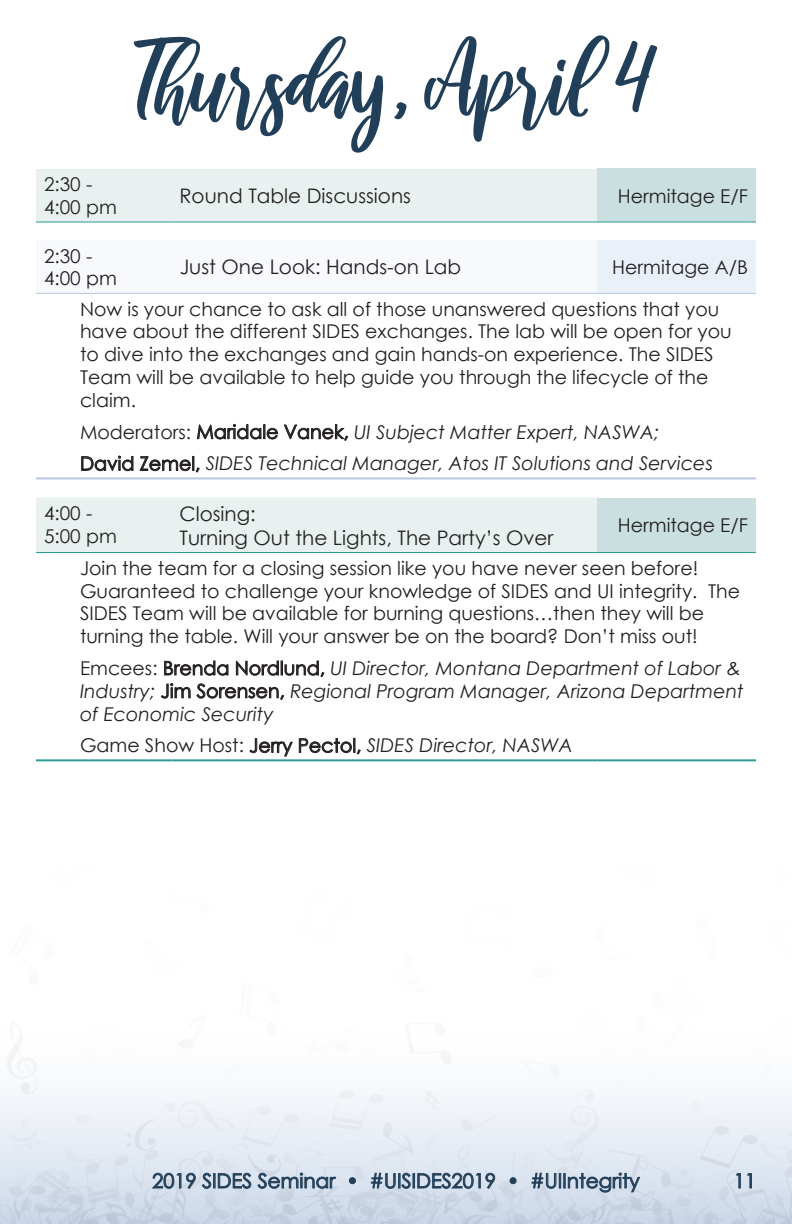
<style>
.page{position:relative;width:792px;height:1224px;background:#fff}
.page>*{position:absolute;margin:0;border:0;box-sizing:border-box;transform-origin:0 0}
.t1{font:98px "raustila";color:#223f59}
.Details{font:20px "Century Gothic";color:#231f20}
.t2{font:20px "Century Gothic";color:#223f59}
.Moderator_Speaker{font:19px/22.8px "Century Gothic";color:#231f20}
.Moderator_Speaker-2{font:italic 19px/22.8px "Century Gothic";color:#231f20}
.s1{font-style:normal}
.s2{font-style:italic}
</style>
<div class="page">
<img style="left:0;top:433px;width:792px;height:791px">
<svg style="left:736px;top:1173px;width:5px;height:15px"></svg>
<svg style="left:747px;top:1173px;width:5px;height:15px"></svg>
<svg style="left:152px;top:1173px;width:44px;height:16px"></svg>
<svg style="left:202px;top:1173px;width:49px;height:16px"></svg>
<svg style="left:258px;top:1173px;width:78px;height:16px"></svg>
<svg style="left:349px;top:1177px;width:7px;height:7px"></svg>
<svg style="left:371px;top:1173px;width:124px;height:16px;background:#94a4b5"></svg>
<svg style="left:510px;top:1177px;width:6px;height:7px"></svg>
<svg style="left:532px;top:1173px;width:108px;height:19px;background:#9dacbd"></svg>
<svg style="left:36px;top:240px;width:562px;height:53px"></svg>
<div style="left:598px;top:240px;width:158px;height:53px;background:#eaf0f7"></div>
<hr style="left:36px;top:293px;width:136px;height:1px;background:#b6c8e1">
<hr style="left:172px;top:293px;width:426px;height:1px;background:#b6c8e1">
<hr style="left:598px;top:293px;width:158px;height:1px;background:#b6c8e1">
<hr style="left:36px;top:477px;width:136px;height:2px;background:#b6c8e1">
<hr style="left:172px;top:477px;width:426px;height:2px;background:#b6c8e1">
<hr style="left:598px;top:477px;width:158px;height:2px;background:#b6c8e1">
<svg style="left:197px;top:424px;width:81px;height:15px"></svg>
<svg style="left:284px;top:424px;width:64px;height:17px"></svg>
<svg style="left:81px;top:456px;width:52px;height:15px"></svg>
<svg style="left:140px;top:456px;width:60px;height:16px"></svg>
<div style="left:36px;top:169px;width:562px;height:53px;background:#e8f0f0"></div>
<div style="left:598px;top:169px;width:158px;height:53px;background:#cadfdf"></div>
<hr style="left:36px;top:222px;width:136px;height:1px;background:#2a9c98">
<hr style="left:172px;top:222px;width:426px;height:1px;background:#2a9c98">
<hr style="left:598px;top:222px;width:158px;height:1px;background:#2a9c98">
<div style="left:36px;top:498px;width:562px;height:54px;background:#e8f0f0"></div>
<div style="left:598px;top:498px;width:158px;height:55px;background:#cadfdf"></div>
<hr style="left:36px;top:552px;width:136px;height:1px;background:#2a9c98">
<hr style="left:172px;top:552px;width:426px;height:1px;background:#2a9c98">
<hr style="left:598px;top:552px;width:158px;height:1px;background:#2a9c98">
<hr style="left:36px;top:759px;width:136px;height:2px;background:#2a9c98">
<hr style="left:172px;top:759px;width:426px;height:2px;background:#2a9c98">
<hr style="left:598px;top:759px;width:158px;height:2px;background:#2a9c98">
<svg style="left:164px;top:661px;width:64px;height:14px"></svg>
<svg style="left:236px;top:661px;width:88px;height:16px"></svg>
<svg style="left:161px;top:683px;width:29px;height:15px"></svg>
<svg style="left:197px;top:684px;width:87px;height:16px"></svg>
<svg style="left:250px;top:738px;width:43px;height:18px"></svg>
<svg style="left:299px;top:738px;width:62px;height:16px"></svg>
<p class="Moderator_Speaker" style="left:44px;top:173px;width:50px">2:30 -</p>
<p class="Moderator_Speaker" style="left:44px;top:195px;width:74px">4:00 pm</p>
<p class="t1" style="left:136px;top:27px;width:522px">Thursday, April 4</p>
<p class="Details" style="left:180px;top:182px;width:233px">Round Table Discussions</p>
<p class="Moderator_Speaker" style="left:618px;top:184px;width:132px">Hermitage E/F</p>
<p class="Moderator_Speaker" style="left:44px;top:244px;width:50px">2:30 -</p>
<p class="Moderator_Speaker" style="left:44px;top:267px;width:74px">4:00 pm</p>
<p class="Details" style="left:180px;top:253px;width:283px">Just One Look: Hands-on Lab</p>
<p class="Moderator_Speaker" style="left:612px;top:255px;width:137px">Hermitage A/B</p>
<p class="Moderator_Speaker" style="left:80px;top:297px;width:653px">Now is your chance to ask all of those unanswered questions that you have about the different SIDES exchanges. The lab will be open for you to dive into the exchanges and gain hands-on experience. The SIDES Team will be available to help guide you through the lifecycle of the claim.</p>
<p class="Moderator_Speaker-2" style="left:80px;top:420px;width:581px"><span class="s1">Moderators: Maridale Vanek,</span> UI Subject Matter Expert, NASWA;</p>
<p class="Moderator_Speaker-2" style="left:80px;top:452px;width:635px"><span class="s1">David Zemel,</span> SIDES Technical Manager, Atos IT Solutions and Services</p>
<p class="Details" style="left:180px;top:499px;width:78px">Closing:</p>
<p class="Details" style="left:180px;top:523px;width:376px">Turning Out the Lights, The Party’s Over</p>
<p class="Moderator_Speaker" style="left:44px;top:501px;width:50px">4:00 -</p>
<p class="Moderator_Speaker" style="left:44px;top:524px;width:74px">5:00 pm</p>
<p class="Moderator_Speaker" style="left:618px;top:514px;width:132px">Hermitage E/F</p>
<p class="Moderator_Speaker" style="left:80px;top:556px;width:662px">Join the team for a closing session like you have never seen before!<br>Guaranteed to challenge your knowledge of SIDES and UI integrity. The SIDES Team will be available for burning questions…then they will be turning the table. Will your answer be on the board? Don’t miss out!</p>
<p class="Moderator_Speaker-2" style="left:80px;top:656px;width:665px"><span class="s1">Emcees: Brenda Nordlund,</span> UI Director, Montana Department of Labor &amp;<br>Industry; <span class="s1">Jim Sorensen,</span> Regional Program Manager, Arizona Department of Economic Security</p>
<p class="Moderator_Speaker" style="left:80px;top:734px;width:494px">Game Show Host: Jerry Pectol, <span class="s2">SIDES Director, NASWA</span></p>
<p class="t2" style="left:152px;top:1167px;width:489px">2019 SIDES Seminar • #UISIDES2019 • #UIIntegrity</p>
<p class="t2" style="left:734px;top:1167px;width:24px">11</p>
</div>
